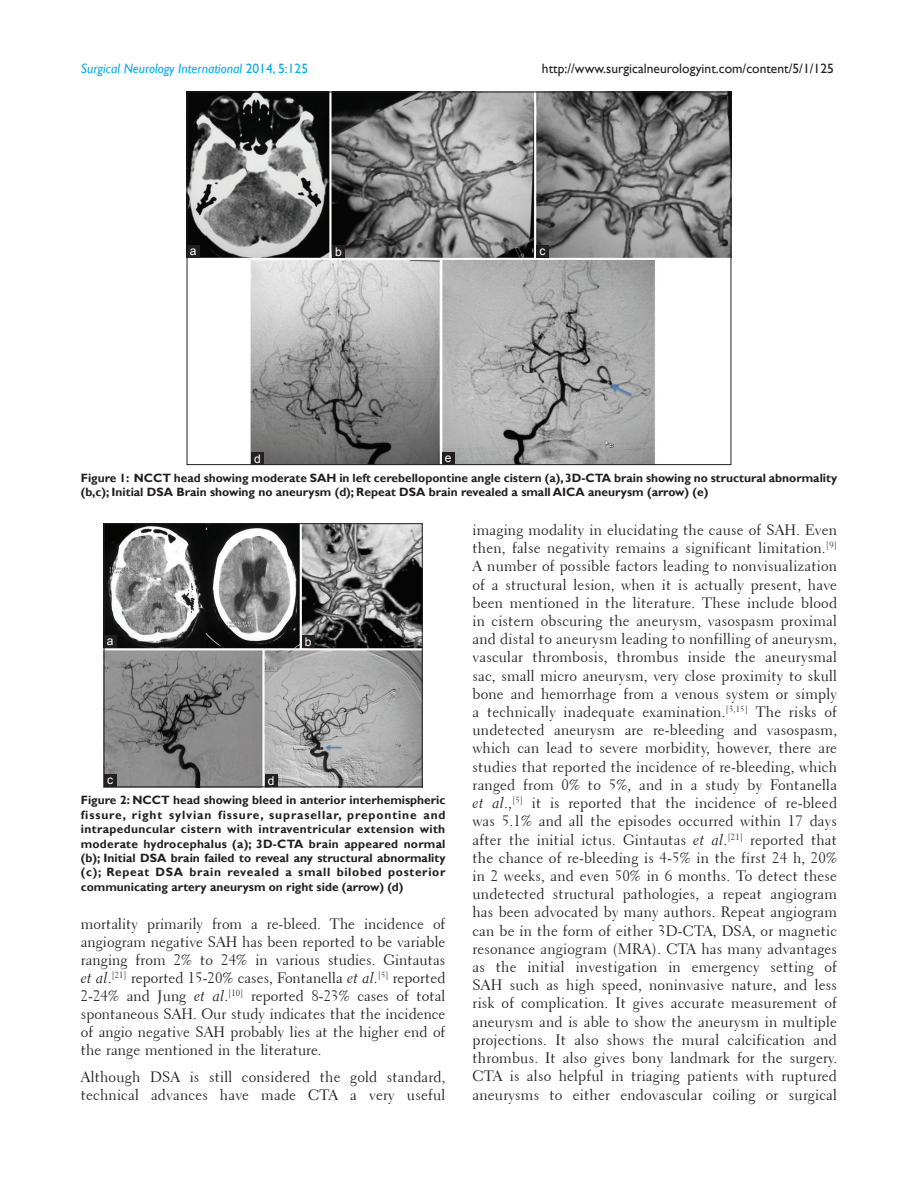
<style>
.page{position:relative;width:918px;height:1188px;background:#fff}
.page>*{position:absolute;margin:0;border:0;box-sizing:border-box;transform-origin:0 0}
.TX{font:15px/18.1px "Transitional 521 BT Roman A";letter-spacing:.01em;color:#231f20;text-align:justify}
.t1{font:13.5px "Gill Sans";color:#231f20}
.t2{font:italic 13.5px "Gill Sans";color:#00aeef}
.FGC{font:700 12px/14.4px "Gill Sans";color:#231f20}
.LABEL{font:12px "Arial";color:#fff}
.s1{font-style:normal}
.s2{font-family:"Transitional 521 BT Cursive A"}
</style>
<div class="page">
<img style="left:189px;top:94px;width:540px;height:369px">
<div style="left:251px;top:452px;width:13px;height:13px;background:#231f20"></div>
<div style="left:536px;top:245px;width:13px;height:13px;background:#231f20"></div>
<div style="left:332px;top:245px;width:13px;height:13px;background:#231f20"></div>
<div style="left:187px;top:245px;width:13px;height:13px;background:#231f20"></div>
<div style="left:442px;top:452px;width:13px;height:13px;background:#231f20"></div>
<img style="left:106px;top:525px;width:314px;height:260px">
<div style="left:104px;top:523px;width:318px;height:264px;border:1px solid #231f20"></div>
<div style="left:265px;top:774px;width:13px;height:13px;background:#231f20"></div>
<div style="left:104px;top:774px;width:13px;height:13px;background:#231f20"></div>
<div style="left:302px;top:635px;width:13px;height:13px;background:#231f20"></div>
<div style="left:104px;top:635px;width:13px;height:13px;background:#231f20"></div>
<p class="t2" style="left:81px;top:61px;width:229px">Surgical Neurology International <span class="s1">2014, 5:125</span></p>
<p class="t1" style="left:542px;top:61px;width:293px">http://www.surgicalneurologyint.com/content/5/1/125</p>
<p class="LABEL" style="left:190px;top:243px;width:8px">a</p>
<p class="LABEL" style="left:335px;top:244px;width:8px">b</p>
<p class="LABEL" style="left:539px;top:243px;width:7px">c</p>
<p class="LABEL" style="left:254px;top:451px;width:8px">d</p>
<p class="LABEL" style="left:445px;top:450px;width:8px">e</p>
<p class="FGC" style="left:81px;top:471px;width:758px">Figure 1: NCCT head showing moderate SAH in left cerebellopontine angle cistern (a), 3D-CTA brain showing no structural abnormality (b,c); Initial DSA Brain showing no aneurysm (d); Repeat DSA brain revealed a small AICA aneurysm (arrow) (e)</p>
<p class="LABEL" style="left:107px;top:633px;width:8px">a</p>
<p class="LABEL" style="left:305px;top:634px;width:8px">b</p>
<p class="LABEL" style="left:107px;top:772px;width:7px">c</p>
<p class="LABEL" style="left:268px;top:773px;width:8px">d</p>
<p class="FGC" style="left:81px;top:793px;width:366px;text-align:justify">Figure 2: NCCT head showing bleed in anterior interhemispheric fissure, right sylvian fissure, suprasellar, prepontine and intrapeduncular cistern with intraventricular extension with moderate hydrocephalus (a); 3D-CTA brain appeared normal (b); Initial DSA brain failed to reveal any structural abnormality (c); Repeat DSA brain revealed a small bilobed posterior communicating artery aneurysm on right side (arrow) (d)</p>
<p class="TX" style="left:81px;top:915px;width:366px">mortality primarily from a re‑bleed. The incidence of angiogram negative SAH has been reported to be variable ranging from 2% to 24% in various studies. Gintautas <span class="s2">et al</span>.<sup>[21]</sup> reported 15-20% cases, Fontanella <span class="s2">et al</span>.<sup>[5]</sup> reported 2-24% and Jung <span class="s2">et al</span>.<sup>[10]</sup> reported 8-23% cases of total spontaneous SAH. Our study indicates that the incidence of angio negative SAH probably lies at the higher end of the range mentioned in the literature.</p>
<p class="TX" style="left:81px;top:1068px;width:366px">Although DSA is still considered the gold standard, technical advances have made CTA a very useful</p>
<p class="TX" style="left:472px;top:521px;width:366px">imaging modality in elucidating the cause of SAH. Even then, false negativity remains a significant limitation.<sup>[9] </sup>A number of possible factors leading to nonvisualization of a structural lesion, when it is actually present, have been mentioned in the literature. These include blood in cistern obscuring the aneurysm, vasospasm proximal and distal to aneurysm leading to nonfilling of aneurysm, vascular thrombosis, thrombus inside the aneurysmal sac, small micro aneurysm, very close proximity to skull bone and hemorrhage from a venous system or simply a technically inadequate examination.<sup>[3,15]</sup> The risks of undetected aneurysm are re‑bleeding and vasospasm, which can lead to severe morbidity, however, there are studies that reported the incidence of re‑bleeding, which ranged from 0% to 5%, and in a study by Fontanella <span class="s2">et al</span>.,<sup>[5]</sup> it is reported that the incidence of re‑bleed was 5.1% and all the episodes occurred within 17 days after the initial ictus. Gintautas <span class="s2">et al</span>.<sup>[21]</sup> reported that the chance of re‑bleeding is 4-5% in the first 24 h, 20% in 2 weeks, and even 50% in 6 months. To detect these undetected structural pathologies, a repeat angiogram has been advocated by many authors. Repeat angiogram can be in the form of either 3D‑CTA, DSA, or magnetic resonance angiogram (MRA). CTA has many advantages as the initial investigation in emergency setting of SAH such as high speed, noninvasive nature, and less risk of complication. It gives accurate measurement of aneurysm and is able to show the aneurysm in multiple projections. It also shows the mural calcification and thrombus. It also gives bony landmark for the surgery.<br>CTA is also helpful in triaging patients with ruptured aneurysms to either endovascular coiling or surgical</p>
</div>
